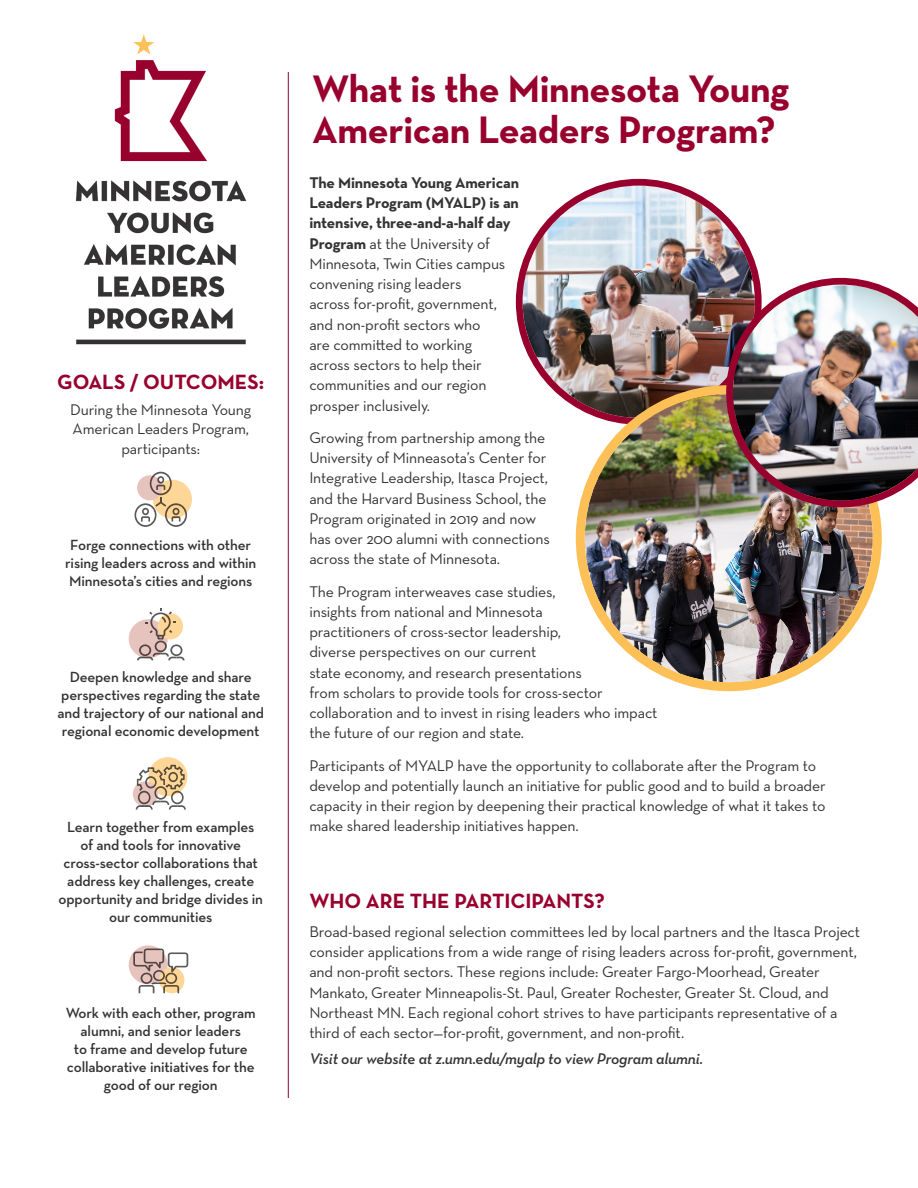
<style>
.page{position:relative;width:918px;height:1188px;background:#fff}
.page>*{position:absolute;margin:0;border:0;box-sizing:border-box;transform-origin:0 0}
.t1{font:700 39px/40.5px "Neutraface Text";letter-spacing:-.01em;color:#98012d}
.t2{font:700 21px "Neutraface Text";color:#98012d}
.t3{font:15.75px/20.2px "Neutraface Text";letter-spacing:-.01em;color:#343333}
.t4{font:italic 600 15.75px "Neutraface Text";letter-spacing:-.01em;color:#343333}
.t5{font:600 15px/18px "Neutraface Text";letter-spacing:-.01em;color:#343333;text-align:center}
.s1{font-weight:700}
</style>
<div class="page">
<img style="left:76px;top:34px;width:171px;height:311px">
<div style="left:153px;top:480px;width:39px;height:39px;background:#fed697;border-radius:50%"></div>
<div style="left:129px;top:619px;width:39px;height:39px;background:#e7c3be;border-radius:50%"></div>
<img style="left:523px;top:186px;width:232px;height:232px;border-radius:116px">
<div style="left:516px;top:179px;width:246px;height:246px;border:7px solid #98012d;border-radius:50%"></div>
<img style="left:585px;top:394px;width:288px;height:288px;border-radius:142px">
<div style="left:576px;top:385px;width:306px;height:306px;border:9px solid #fdc056;border-radius:50%"></div>
<img style="left:723px;top:276px;width:195px;height:235px">
<hr style="left:288px;top:72px;width:1px;height:1026px;background:#98012d">
<svg style="left:135px;top:472px;width:52px;height:55px"></svg>
<svg style="left:137px;top:608px;width:48px;height:52px"></svg>
<div style="left:148px;top:757px;width:39px;height:39px;background:#fed697;border-radius:50%"></div>
<div style="left:133px;top:781px;width:25px;height:26px;background:#e7c3be;border-radius:50%"></div>
<svg style="left:136px;top:765px;width:50px;height:45px"></svg>
<svg style="left:129px;top:945px;width:39px;height:39px"></svg>
<svg style="left:133px;top:949px;width:55px;height:44px"></svg>
<p class="t2" style="left:57px;top:368px;width:208px">GOALS / OUTCOMES:</p>
<p class="t3" style="left:70px;top:399px;width:182px;line-height:19.5px;text-align:center">During the Minnesota Young<br>American Leaders Program, participants:</p>
<p class="t5" style="left:65px;top:535px;width:193px">Forge connections with other rising leaders across and within<br>Minnesota’s cities and regions</p>
<p class="t5" style="left:58px;top:667px;width:208px">Deepen knowledge and share perspectives regarding the state and trajectory of our national and regional economic development</p>
<p class="t5" style="left:59px;top:817px;width:206px">Learn together from examples<br>of and tools for innovative cross-sector collaborations that address key challenges, create opportunity and bridge divides in our communities</p>
<p class="t5" style="left:66px;top:1003px;width:192px">Work with each other, program alumni, and senior leaders<br>to frame and develop future collaborative initiatives for the good of our region</p>
<p class="t1" style="left:312px;top:69px;width:479px">What is the Minnesota Young<br>American Leaders Program?</p>
<p class="t3" style="left:309px;top:172px;width:211px"><span class="s1">The Minnesota Young American<br>Leaders Program (MYALP) is an intensive, three-and-a-half day<br>Program</span> at the University of<br>Minnesota, Twin Cities campus convening rising leaders<br>across for-profit, government, and non-profit sectors who<br>are committed to working<br>across sectors to help their communities and our region prosper inclusively.</p>
<p class="t3" style="left:309px;top:427px;width:242px">Growing from partnership among the University of Minneasota’s Center for Integrative Leadership, Itasca Project, and the Harvard Business School, the Program originated in 2019 and now has over 200 alumni with connections across the state of Minnesota.</p>
<p class="t3" style="left:309px;top:581px;width:350px">The Program interweaves case studies,<br>insights from national and Minnesota<br>practitioners of cross-sector leadership,<br>diverse perspectives on our current<br>state economy, and research presentations<br>from scholars to provide tools for cross-sector collaboration and to invest in rising leaders who impact the future of our region and state.</p>
<p class="t3" style="left:309px;top:755px;width:518px">Participants of MYALP have the opportunity to collaborate after the Program to develop and potentially launch an initiative for public good and to build a broader capacity in their region by deepening their practical knowledge of what it takes to make shared leadership initiatives happen.</p>
<p class="t2" style="left:309px;top:887px;width:297px">WHO ARE THE PARTICIPANTS?</p>
<p class="t3" style="left:309px;top:921px;width:552px">Broad-based regional selection committees led by local partners and the Itasca Project consider applications from a wide range of rising leaders across for-profit, government, and non-profit sectors. These regions include: Greater Fargo-Moorhead, Greater Mankato, Greater Minneapolis-St. Paul, Greater Rochester, Greater St. Cloud, and Northeast MN. Each regional cohort strives to have participants representative of a third of each sector—for-profit, government, and non-profit.</p>
<p class="t4" style="left:309px;top:1048px;width:395px">Visit our website at z.umn.edu/myalp to view Program alumni.</p>
</div>
